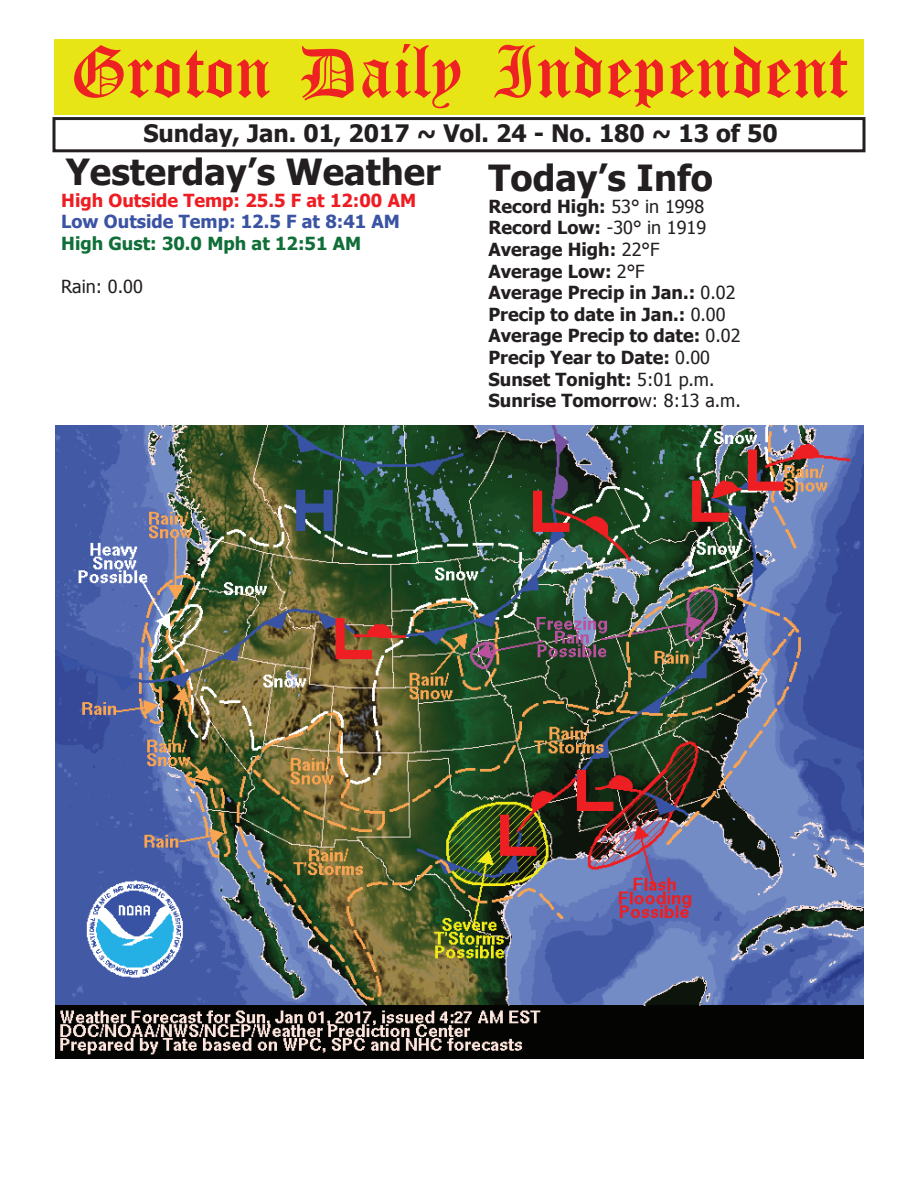
<style>
.page{position:relative;width:918px;height:1188px;background:#fff}
.page>*{position:absolute;margin:0;border:0;box-sizing:border-box;transform-origin:0 0}
.t1{font:54px "Old English Five";color:#ee2123}
.t2{font:700 36px "Tahoma";color:#231f20}
.t3{font:700 24px "Tahoma";color:#231f20}
.t4{font:700 18px/21.6px "Tahoma";color:#231f20}
.t5{font:700 18px "Tahoma";color:#ee1d23}
.t6{font:700 18px "Tahoma";color:#3a53a3}
.t7{font:700 18px "Tahoma";color:#106e38}
.t8{font:18px "Tahoma";color:#231f20}
.s1{font-weight:400}
</style>
<div class="page">
<div style="left:52px;top:117px;width:814px;height:35px;border:3px solid #231f20"></div>
<div style="left:54px;top:40px;width:810px;height:75px;background:#e7e515"></div>
<img style="left:56px;top:426px;width:808px;height:632px">
<h1 class="t1" style="left:70px;top:47px;width:779px">Groton Daily Independent</h1>
<h3 class="t3" style="left:143px;top:116px;width:636px">Sunday, Jan. 01, 2017 ~ Vol. 24 - No. 180 ~ 13 of 50</h3>
<h2 class="t2" style="left:66px;top:147px;width:376px">Yesterday’s Weather</h2>
<p class="t5" style="left:61px;top:188px;width:356px">High Outside Temp: 25.5 F at 12:00 AM</p>
<p class="t6" style="left:61px;top:209px;width:340px">Low Outside Temp: 12.5 F at 8:41 AM</p>
<p class="t7" style="left:61px;top:231px;width:301px">High Gust: 30.0 Mph at 12:51 AM</p>
<p class="t8" style="left:61px;top:275px;width:83px">Rain: 0.00</p>
<h2 class="t2" style="left:488px;top:153px;width:226px">Today’s Info</h2>
<p class="t4" style="left:488px;top:194px;width:254px">Record High: <span class="s1">53° in 1998<br></span>Record Low: <span class="s1">-30° in 1919<br></span>Average High: <span class="s1">22°F<br></span>Average Low: <span class="s1">2°F<br></span>Average Precip in Jan.: <span class="s1">0.02<br></span>Precip to date in Jan.: <span class="s1">0.00<br></span>Average Precip to date: <span class="s1">0.02<br></span>Precip Year to Date: <span class="s1">0.00<br></span>Sunset Tonight: <span class="s1">5:01 p.m.<br></span>Sunrise Tomorro<span class="s1">w: 8:13 a.m.</span></p>
</div>
